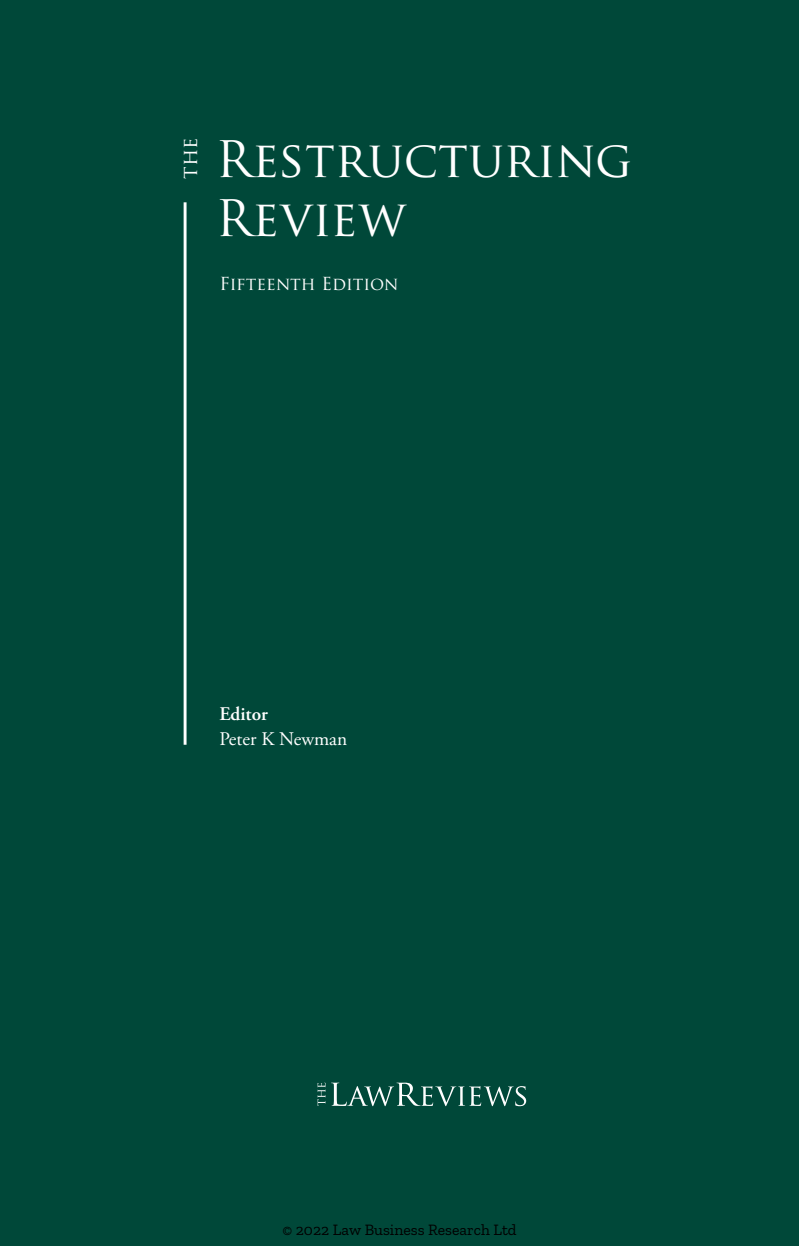
<style>
.page{position:relative;width:799px;height:1246px;background:#fff}
.page>*{position:absolute;margin:0;border:0;box-sizing:border-box;transform-origin:0 0}
.Body_text{font:49px/58.8px "Trajan Pro";color:#fff}
.Body_text-2{font:20.47px "Trajan Pro";color:#fff}
.Body_text-3{font:19.25px "Adobe Garamond Pro";color:#fff}
.Body_text-4{font:600 19.25px "Adobe Garamond Pro";color:#fff}
.Body_text-5{font:17.5px "Trajan Pro";color:#fff}
.t1{font:15.75px "Zilla Slab";color:#000}
</style>
<div class="page">
<div style="left:0;top:0;width:799px;height:1245px;background:#004839"></div>
<hr style="left:184px;top:202px;width:2px;height:542px;background:#fff">
<svg style="left:331px;top:1082px;width:195px;height:23px;background:#326c60"></svg>
<svg style="left:317px;top:1082px;width:8px;height:23px"></svg>
<p class="Body_text-2" style="left:177px;top:179px;width:43px;rotate:-90deg">the</p>
<p class="Body_text" style="left:215px;top:129px;width:418px">Restructuring<br>Review</p>
<p class="Body_text-5" style="left:219px;top:272px;width:180px">Fifteenth Edition</p>
<p class="Body_text-4" style="left:219px;top:702px;width:50px">Editor</p>
<p class="Body_text-3" style="left:219px;top:727px;width:129px">Peter K Newman</p>
<p class="t1" style="left:282px;top:1220px;width:236px">© 2022 Law Business Research Ltd</p>
</div>
